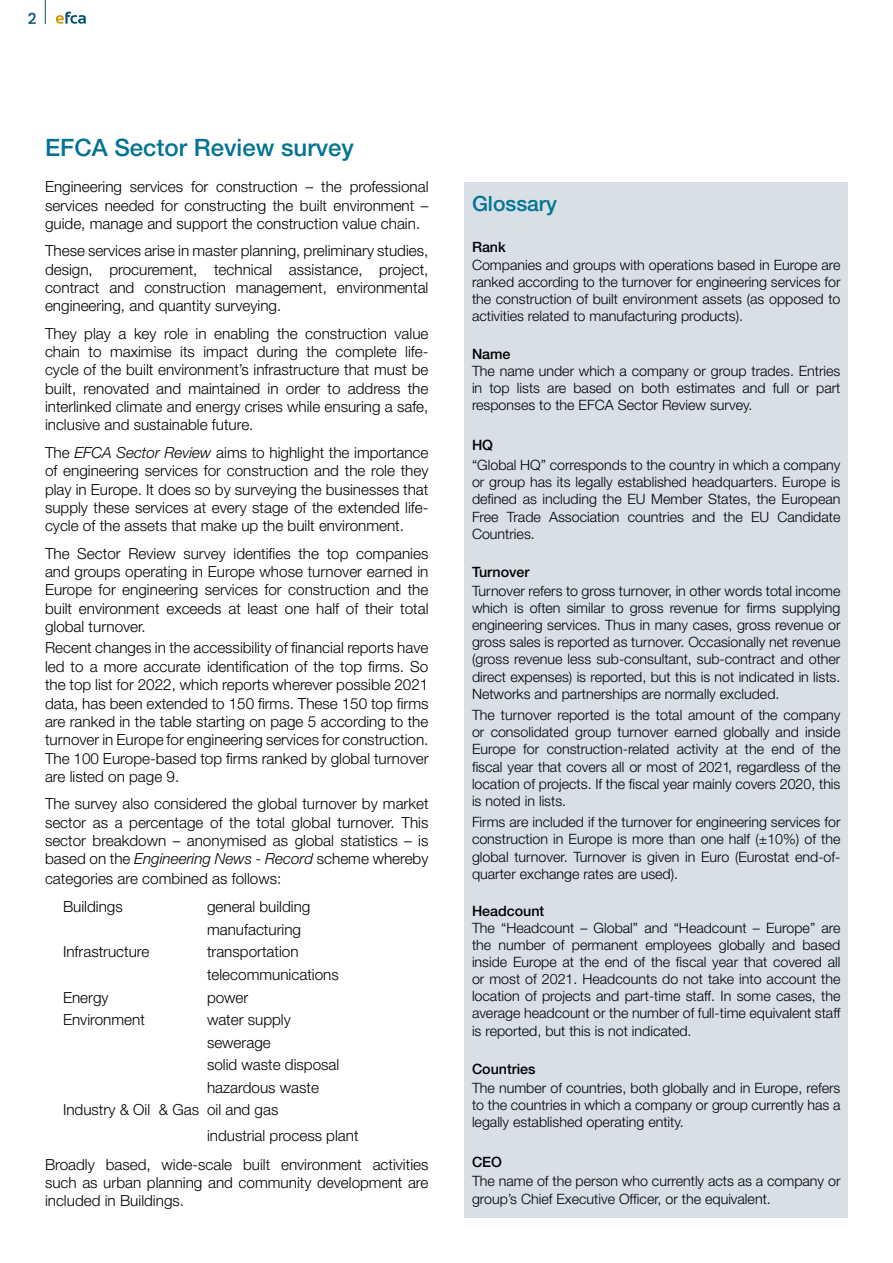
<style>
.page{position:relative;width:893px;height:1263px;background:#fff}
.page>*{position:absolute;margin:0;border:0;box-sizing:border-box;transform-origin:0 0}
.t1{font:500 24px "Helvetica Neue LT Pro";color:#027295}
.t2{font:500 21px "Helvetica Neue LT Pro";color:#027295}
.t3{font:300 15.3px/18.3px "Helvetica Neue LT Pro";color:#000;text-align:justify}
.t4{font:500 15.15px "Poppins";color:#004e6e}
.t5{font:300 14.25px/17.1px "Helvetica Neue LT Pro";color:#000;text-align:justify}
.t6{font:500 14.25px "Helvetica Neue LT Pro";color:#000}
.s1{font-style:italic}
</style>
<div class="page">
<svg style="left:56px;top:12px;width:30px;height:12px"></svg>
<svg style="left:45px;top:0;width:1px;height:24px"></svg>
<div style="left:464px;top:182px;width:384px;height:1036px;background:#d8dfe7"></div>
<p class="t4" style="left:28px;top:10px;width:10px">2</p>
<h1 class="t1" style="left:45px;top:133px;width:311px">EFCA Sector Review survey</h1>
<p class="t3" style="left:45px;top:177px;width:385px">Engineering services for construction – the professional services needed for constructing the built environment – guide, manage and support the construction value chain.</p>
<p class="t3" style="left:45px;top:241px;width:385px">These services arise in master planning, preliminary studies, design, procurement, technical assistance, project, contract and construction management, environmental engineering, and quantity surveying.</p>
<p class="t3" style="left:45px;top:324px;width:385px">They play a key role in enabling the construction value chain to maximise its impact during the complete life&shy;cycle of the built environment’s infrastructure that must be built, renovated and maintained in order to address the interlinked climate and energy crises while ensuring a safe, inclusive and sustainable future.</p>
<p class="t3" style="left:45px;top:443px;width:385px">The <span class="s1">EFCA Sector Review</span> aims to highlight the importance of engineering services for construction and the role they play in Europe. It does so by surveying the businesses that supply these services at every stage of the extended life&shy;cycle of the assets that make up the built environment.</p>
<p class="t3" style="left:45px;top:544px;width:385px">The Sector Review survey identifies the top companies and groups operating in Europe whose turnover earned in Europe for engineering services for construction and the built environment exceeds at least one half of their total global turnover.</p>
<p class="t3" style="left:45px;top:638px;width:385px">Recent changes in the accessibility of financial reports have led to a more accurate identification of the top firms. So the top list for 2022, which reports wherever possible 2021 data, has been extended to 150 firms. These 150 top firms are ranked in the table starting on page 5 according to the turnover in Europe for engineering services for construction.<br>The 100 Europe-based top firms ranked by global turnover are listed on page 9.</p>
<p class="t3" style="left:45px;top:794px;width:385px">The survey also considered the global turnover by market sector as a percentage of the total global turnover. This sector breakdown – anonymised as global statistics – is based on the <span class="s1">Engineering News - Record</span> scheme whereby categories are combined as follows:</p>
<p class="t3" style="left:63px;top:897px;width:61px">Buildings</p>
<p class="t3" style="left:207px;top:895px;width:105px;line-height:22.5px">general building manufacturing</p>
<p class="t3" style="left:63px;top:942px;width:88px">Infrastructure</p>
<p class="t3" style="left:207px;top:940px;width:133px;line-height:22.5px">transportation telecommunications</p>
<p class="t3" style="left:63px;top:987px;width:47px">Energy</p>
<p class="t3" style="left:207px;top:987px;width:43px">power</p>
<p class="t3" style="left:63px;top:1010px;width:83px">Environment</p>
<p class="t3" style="left:207px;top:1010px;width:85px">water supply</p>
<p class="t3" style="left:207px;top:1032px;width:65px">sewerage</p>
<p class="t3" style="left:207px;top:1055px;width:134px">solid waste disposal</p>
<p class="t3" style="left:207px;top:1077px;width:113px">hazardous waste</p>
<p class="t3" style="left:63px;top:1100px;width:217px">Industry &amp; Oil &amp; Gas oil and gas</p>
<p class="t3" style="left:45px;top:1121px;width:385px;line-height:28.8px;text-indent:162px">industrial process plant<br>Broadly based, wide-scale built environment activities</p>
<p class="t3" style="left:45px;top:1173px;width:385px">such as urban planning and community development are included in Buildings.</p>
<h2 class="t2" style="left:472px;top:191px;width:87px">Glossary</h2>
<p class="t6" style="left:472px;top:238px;width:35px">Rank</p>
<p class="t5" style="left:472px;top:256px;width:370px">Companies and groups with operations based in Europe are ranked according to the turnover for engineering services for the construction of built environment assets (as opposed to activities related to manufacturing products).</p>
<p class="t6" style="left:472px;top:345px;width:40px">Name</p>
<p class="t5" style="left:472px;top:362px;width:370px">The name under which a company or group trades. Entries in top lists are based on both estimates and full or part responses to the EFCA Sector Review survey.</p>
<p class="t6" style="left:472px;top:437px;width:23px">HQ</p>
<p class="t5" style="left:472px;top:456px;width:370px">“Global HQ” corresponds to the country in which a company or group has its legally established headquarters. Europe is defined as including the EU Member States, the European Free Trade Association countries and the EU Candidate Countries.</p>
<p class="t6" style="left:472px;top:564px;width:59px">Turnover</p>
<p class="t5" style="left:472px;top:582px;width:370px">Turnover refers to gross turnover, in other words total income which is often similar to gross revenue for firms supplying engineering services. Thus in many cases, gross revenue or gross sales is reported as turnover. Occasionally net revenue (gross revenue less sub-consultant, sub-contract and other direct expenses) is reported, but this is not indicated in lists.<br>Networks and partnerships are normally excluded.</p>
<p class="t5" style="left:472px;top:706px;width:370px">The turnover reported is the total amount of the company or consolidated group turnover earned globally and inside Europe for construction-related activity at the end of the fiscal year that covers all or most of 2021, regardless of the location of projects. If the fiscal year mainly covers 2020, this is noted in lists.</p>
<p class="t5" style="left:472px;top:813px;width:370px">Firms are included if the turnover for engineering services for construction in Europe is more than one half (±10%) of the global turnover. Turnover is given in Euro (Eurostat end-of&shy;quarter exchange rates are used).</p>
<p class="t6" style="left:472px;top:902px;width:74px">Headcount</p>
<p class="t5" style="left:472px;top:919px;width:370px">The “Headcount – Global” and “Headcount – Europe” are the number of permanent employees globally and based inside Europe at the end of the fiscal year that covered all or most of 2021. Headcounts do not take into account the location of projects and part-time staff. In some cases, the average headcount or the number of full-time equivalent staff is reported, but this is not indicated.</p>
<p class="t6" style="left:472px;top:1061px;width:65px">Countries</p>
<p class="t5" style="left:472px;top:1079px;width:370px">The number of countries, both globally and in Europe, refers to the countries in which a company or group currently has a legally established operating entity.</p>
<p class="t6" style="left:472px;top:1154px;width:32px">CEO</p>
<p class="t5" style="left:472px;top:1171px;width:370px;line-height:18px">The name of the person who currently acts as a company or group’s Chief Executive Officer, or the equivalent.</p>
</div>
